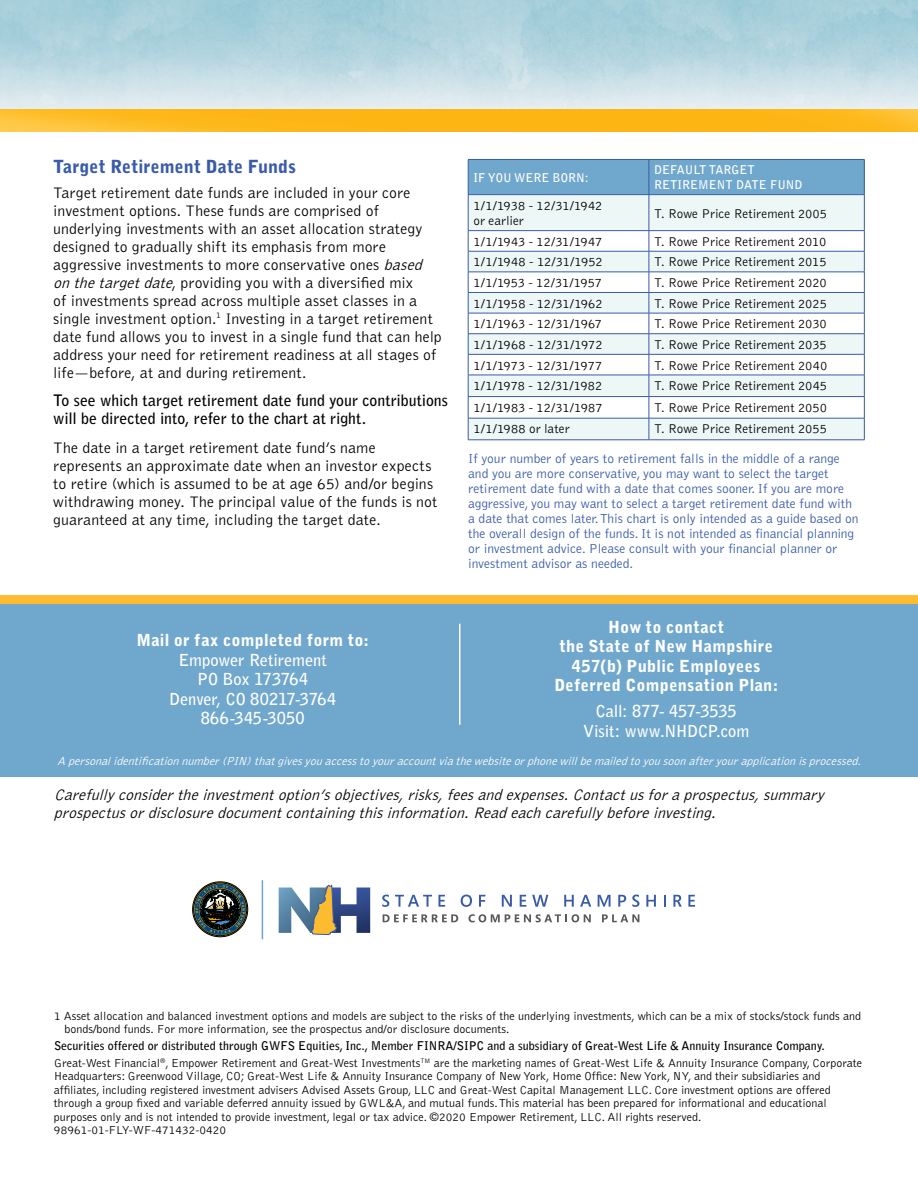
<style>
.page{position:relative;width:918px;height:1188px;background:#fff}
.page>*{position:absolute;margin:0;border:0;box-sizing:border-box;transform-origin:0 0}
.t1{font:900 18px "Bell Gothic Std";letter-spacing:.005em;color:#395ba9}
.t2{font:900 16.5px/19.5px "Bell Gothic Std";letter-spacing:.015em;color:#fff;text-align:center}
.t3{font:700 16.5px/19.6px "Bell Gothic Std";letter-spacing:-.005em;color:#fff;text-align:center}
.t4{font:300 15.75px/18px "Bell Gothic Std";letter-spacing:.01em;color:#000}
.t5{font:italic 300 15.75px/18px "Bell Gothic Std";color:#000}
.t6{font:700 15.75px/18px "Bell Gothic Std";color:#000}
.t7{font:300 13.5px/15px "Bell Gothic Std";color:#395ba9}
.t8{font:300 13.2px/15.3px "Bell Gothic Std";letter-spacing:-.005em;color:#000}
.t9{font:300 12px/13.5px "Bell Gothic Std";color:#000}
.t10{font:italic 300 12px "Bell Gothic Std";color:#fff}
.t11{font:700 12px/15.3px "Bell Gothic Std";color:#fff}
.s1{font-style:italic}
.s2{font-weight:700}
</style>
<div class="page">
<div style="left:0;top:601px;width:918px;height:176px;background:#70a7cd"></div>
<div style="left:0;top:595px;width:918px;height:9px;background:#fdbb30"></div>
<img style="left:0;top:109px;width:918px;height:23px">
<div style="left:469px;top:160px;width:395px;height:34px;background:#70a7cd"></div>
<div style="left:469px;top:195px;width:395px;height:245px;background:#ecf7f6"></div>
<svg style="left:469px;top:231px;width:395px;height:187px"></svg>
<hr style="left:468px;top:159px;width:181px;height:1px;background:#395ba9">
<hr style="left:468px;top:160px;width:1px;height:34px;background:#395ba9">
<hr style="left:649px;top:159px;width:216px;height:1px;background:#395ba9">
<hr style="left:649px;top:160px;width:1px;height:34px;background:#395ba9">
<hr style="left:864px;top:160px;width:1px;height:34px;background:#395ba9">
<hr style="left:468px;top:194px;width:181px;height:1px;background:#395ba9">
<hr style="left:468px;top:195px;width:1px;height:35px;background:#395ba9">
<hr style="left:649px;top:194px;width:216px;height:1px;background:#395ba9">
<hr style="left:649px;top:195px;width:1px;height:35px;background:#395ba9">
<hr style="left:864px;top:195px;width:1px;height:35px;background:#395ba9">
<hr style="left:468px;top:230px;width:181px;height:1px;background:#395ba9">
<hr style="left:649px;top:230px;width:216px;height:1px;background:#395ba9">
<hr style="left:468px;top:251px;width:181px;height:1px;background:#395ba9">
<hr style="left:468px;top:272px;width:181px;height:1px;background:#395ba9">
<hr style="left:468px;top:292px;width:181px;height:1px;background:#395ba9">
<hr style="left:468px;top:313px;width:181px;height:1px;background:#395ba9">
<hr style="left:649px;top:251px;width:216px;height:1px;background:#395ba9">
<hr style="left:649px;top:272px;width:216px;height:1px;background:#395ba9">
<hr style="left:649px;top:292px;width:216px;height:1px;background:#395ba9">
<hr style="left:649px;top:313px;width:216px;height:1px;background:#395ba9">
<hr style="left:468px;top:333px;width:181px;height:1px;background:#395ba9">
<hr style="left:468px;top:354px;width:181px;height:1px;background:#395ba9">
<hr style="left:649px;top:333px;width:216px;height:1px;background:#395ba9">
<hr style="left:649px;top:354px;width:216px;height:1px;background:#395ba9">
<hr style="left:468px;top:375px;width:181px;height:1px;background:#395ba9">
<hr style="left:649px;top:375px;width:216px;height:1px;background:#395ba9">
<hr style="left:468px;top:396px;width:181px;height:1px;background:#395ba9">
<hr style="left:649px;top:396px;width:216px;height:1px;background:#395ba9">
<hr style="left:468px;top:418px;width:181px;height:1px;background:#395ba9">
<svg style="left:468px;top:231px;width:1px;height:209px"></svg>
<hr style="left:649px;top:418px;width:216px;height:1px;background:#395ba9">
<svg style="left:649px;top:231px;width:1px;height:209px"></svg>
<svg style="left:864px;top:231px;width:1px;height:209px"></svg>
<hr style="left:468px;top:440px;width:181px;height:1px;background:#395ba9">
<hr style="left:649px;top:440px;width:216px;height:1px;background:#395ba9">
<hr style="left:459px;top:624px;width:1px;height:101px;background:#fff">
<svg style="left:193px;top:882px;width:55px;height:55px"></svg>
<svg style="left:279px;top:884px;width:91px;height:52px"></svg>
<svg style="left:382px;top:895px;width:7px;height:12px"></svg>
<svg style="left:395px;top:895px;width:37px;height:12px"></svg>
<svg style="left:438px;top:895px;width:7px;height:12px"></svg>
<svg style="left:461px;top:895px;width:11px;height:12px"></svg>
<svg style="left:479px;top:895px;width:6px;height:12px"></svg>
<svg style="left:502px;top:895px;width:10px;height:12px"></svg>
<svg style="left:520px;top:895px;width:6px;height:12px"></svg>
<svg style="left:532px;top:895px;width:16px;height:12px"></svg>
<svg style="left:564px;top:895px;width:10px;height:12px"></svg>
<svg style="left:580px;top:895px;width:11px;height:12px"></svg>
<svg style="left:598px;top:895px;width:13px;height:12px"></svg>
<svg style="left:618px;top:895px;width:8px;height:12px"></svg>
<svg style="left:632px;top:895px;width:7px;height:12px"></svg>
<svg style="left:646px;top:895px;width:10px;height:12px"></svg>
<svg style="left:664px;top:895px;width:2px;height:12px"></svg>
<svg style="left:673px;top:895px;width:9px;height:12px"></svg>
<svg style="left:688px;top:895px;width:7px;height:12px"></svg>
<svg style="left:383px;top:914px;width:75px;height:8px"></svg>
<svg style="left:468px;top:914px;width:123px;height:8px"></svg>
<svg style="left:602px;top:914px;width:37px;height:8px"></svg>
<hr style="left:262px;top:880px;width:1px;height:59px;background:#6fa6cd">
<h1 class="t1" style="left:53px;top:156px;width:244px">Target Retirement Date Funds</h1>
<p class="t4" style="left:53px;top:184px;width:390px">Target retirement date funds are included in your core investment options. These funds are comprised of underlying investments with an asset allocation strategy designed to gradually shift its emphasis from more aggressive investments to more conservative ones <span class="s1">based onthetargetdate</span>, providing you with a diversified mix<br>of investments spread across multiple asset classes in a single investment option.<sup>1</sup> Investing in a target retirement date fund allows you to invest in a single fund that can help address your need for retirement readiness at all stages of life—before, at and during retirement.</p>
<h3 class="t6" style="left:53px;top:392px;width:396px">To see which target retirement date fund your contributions will be directed into, refer to the chart at right.</h3>
<p class="t4" style="left:53px;top:439px;width:386px">The date in a target retirement date fund’s name represents an approximate date when an investor expects to retire (which is assumed to be at age 65) and/or begins withdrawing money. The principal value of the funds is not guaranteed at any time, including the target date.</p>
<p class="t11" style="left:474px;top:170px;width:117px">IF YOU WERE BORN:</p>
<p class="t11" style="left:654px;top:162px;width:150px">DEFAULT TARGET<br>RETIREMENT DATE FUND</p>
<p class="t8" style="left:474px;top:198px;width:130px">1/1/1938 - 12/31/1942 or earlier</p>
<p class="t8" style="left:654px;top:206px;width:174px">T. Rowe Price Retirement 2005</p>
<p class="t8" style="left:474px;top:234px;width:130px">1/1/1943 - 12/31/1947</p>
<p class="t8" style="left:654px;top:234px;width:174px">T. Rowe Price Retirement 2010</p>
<p class="t8" style="left:474px;top:255px;width:131px">1/1/1948 - 12/31/1952</p>
<p class="t8" style="left:654px;top:255px;width:174px">T. Rowe Price Retirement 2015</p>
<p class="t8" style="left:474px;top:275px;width:130px">1/1/1953 - 12/31/1957</p>
<p class="t8" style="left:654px;top:275px;width:174px">T. Rowe Price Retirement 2020</p>
<p class="t8" style="left:474px;top:296px;width:131px">1/1/1958 - 12/31/1962</p>
<p class="t8" style="left:654px;top:296px;width:174px">T. Rowe Price Retirement 2025</p>
<p class="t8" style="left:474px;top:317px;width:130px">1/1/1963 - 12/31/1967</p>
<p class="t8" style="left:654px;top:317px;width:174px">T. Rowe Price Retirement 2030</p>
<p class="t8" style="left:474px;top:337px;width:131px">1/1/1968 - 12/31/1972</p>
<p class="t8" style="left:654px;top:337px;width:174px">T. Rowe Price Retirement 2035</p>
<p class="t8" style="left:474px;top:358px;width:130px">1/1/1973 - 12/31/1977</p>
<p class="t8" style="left:654px;top:358px;width:175px">T. Rowe Price Retirement 2040</p>
<p class="t8" style="left:474px;top:378px;width:130px">1/1/1978 - 12/31/1982</p>
<p class="t8" style="left:654px;top:378px;width:174px">T. Rowe Price Retirement 2045</p>
<p class="t8" style="left:474px;top:400px;width:131px">1/1/1983 - 12/31/1987</p>
<p class="t8" style="left:654px;top:400px;width:174px">T. Rowe Price Retirement 2050</p>
<p class="t8" style="left:474px;top:422px;width:98px">1/1/1988 or later</p>
<p class="t8" style="left:654px;top:422px;width:174px">T. Rowe Price Retirement 2055</p>
<p class="t7" style="left:468px;top:452px;width:392px">If your number of years to retirement falls in the middle of a range and you are more conservative, you may want to select the target retirement date fund with a date that comes sooner. If you are more aggressive, you may want to select a target retirement date fund with a date that comes later. This chart is only intended as a guide based on the overall design of the funds. It is not intended as financial planning or investment advice. Please consult with your financial planner or investment advisor as needed.</p>
<h2 class="t2" style="left:554px;top:617px;width:225px">How to contact<br>the State of New Hampshire<br>457(b) Public Employees<br>Deferred Compensation Plan:</h2>
<h2 class="t3" style="left:583px;top:701px;width:167px">Call: 877- 457-3535<br>Visit: www.NHDCP.com</h2>
<p class="t10" style="left:57px;top:755px;width:809px">A personalidentificationnumber(PIN)thatgivesyouaccesstoyouraccountviathewebsiteorphonewillbemailedtoyousoonafteryourapplicationisprocessed.</p>
<h2 class="t2" style="left:136px;top:631px;width:234px">Mail or fax completed form to:</h2>
<h2 class="t3" style="left:169px;top:650px;width:169px">Empower Retirement<br>PO Box 173764<br>Denver, CO 80217-3764<br>866-345-3050</h2>
<h3 class="t5" style="left:54px;top:786px;width:776px">Carefullyconsidertheinvestmentoption’sobjectives,risks,feesandexpenses.Contactusforaprospectus,summary prospectusordisclosuredocumentcontainingthisinformation.Readeachcarefullybeforeinvesting.</h3>
<p class="t9" style="left:65px;top:1009px;width:798px;text-indent:-10px">1 Asset allocation and balanced investment options and models are subject to the risks of the underlying investments, which can be a mix of stocks/stock funds and bonds/bond funds. For more information, see the prospectus and/or disclosure documents.</p>
<p class="t9" style="left:54px;top:1038px;width:810px;line-height:16.8px"><span class="s2">Securities offered or distributed through GWFS Equities, Inc., Member FINRA/SIPC and a subsidiary of Great-West Life &amp; Annuity Insurance Company.<br></span>Great-West Financial<sup>®</sup>, Empower Retirement and Great-West Investments<sup>TM</sup> are the marketing names of Great-West Life &amp; Annuity Insurance Company, Corporate</p>
<p class="t9" style="left:54px;top:1070px;width:778px">Headquarters: Greenwood Village, CO; Great-West Life &amp; Annuity Insurance Company of New York, Home Office: New York, NY, and their subsidiaries and affiliates, including registered investment advisers Advised Assets Group, LLC and Great-West Capital Management LLC. Core investment options are offered through a group fixed and variable deferred annuity issued by GWL&amp;A, and mutual funds. This material has been prepared for informational and educational purposes only and is not intended to provide investment, legal or tax advice. ©2020 Empower Retirement, LLC. All rights reserved.<br>98961-01-FLY-WF-471432-0420</p>
</div>
